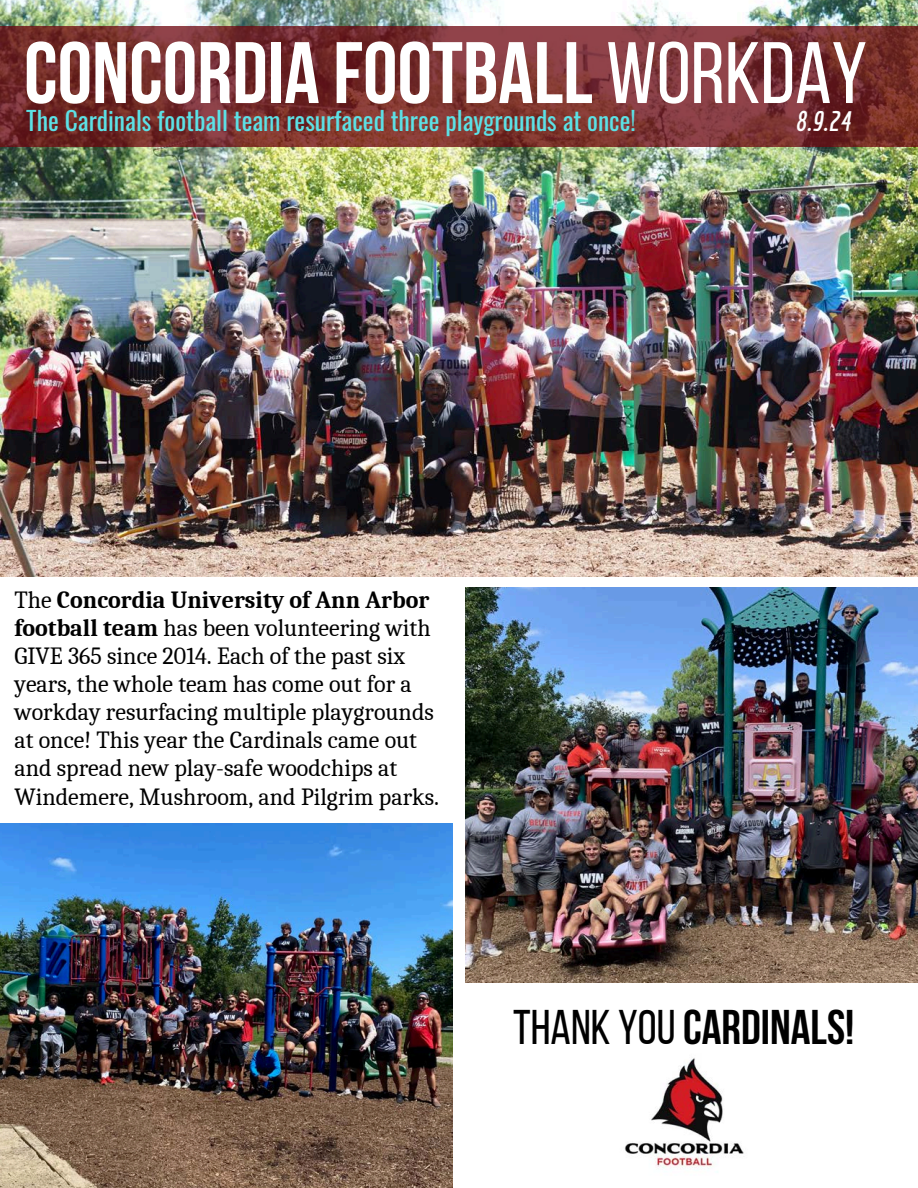
<style>
.page{position:relative;width:918px;height:1188px;background:#fff}
.page>*{position:absolute;margin:0;border:0;box-sizing:border-box;transform-origin:0 0}
.t1{font:700 87px "Bebas Neue";color:#fff}
.t2{font:700 48.6px "Bebas Neue";color:#000}
.t3{font:italic 700 27.9px "Economica";color:#fff}
.t4{font:25.5px "Oswald";color:#5ce1e6}
.t5{font:24px/28.2px "Caladea";color:#000}
.s1{font-weight:400}
.s2{font-weight:700}
</style>
<div class="page">
<img style="left:0;top:0;width:918px;height:576px">
<img style="left:465px;top:587px;width:453px;height:395px">
<img style="left:0;top:824px;width:453px;height:364px">
<svg style="left:0;top:26px;width:918px;height:120px"></svg>
<img style="left:624px;top:1058px;width:120px;height:115px">
<p class="t1" style="left:24px;top:38px;width:844px">CONCORDIA FOOTBALL <span class="s1">WORKDAY</span></p>
<p class="t4" style="left:26px;top:100px;width:611px">The Cardinals football team resurfaced three playgrounds at once!</p>
<p class="t3" style="left:796px;top:105px;width:57px">8.9.24</p>
<p class="t5" style="left:14px;top:586px;width:426px">The <span class="s2">Concordia University of Ann Arbor football team</span> has been volunteering with GIVE 365 since 2014. Each of the past six years, the whole team has come out for a workday resurfacing multiple playgrounds at once! This year the Cardinals came out and spread new play-safe woodchips at Windemere, Mushroom, and Pilgrim parks.</p>
<p class="t2" style="left:513px;top:1007px;width:343px"><span class="s1">THANK YOU</span> CARDINALS!</p>
</div>
